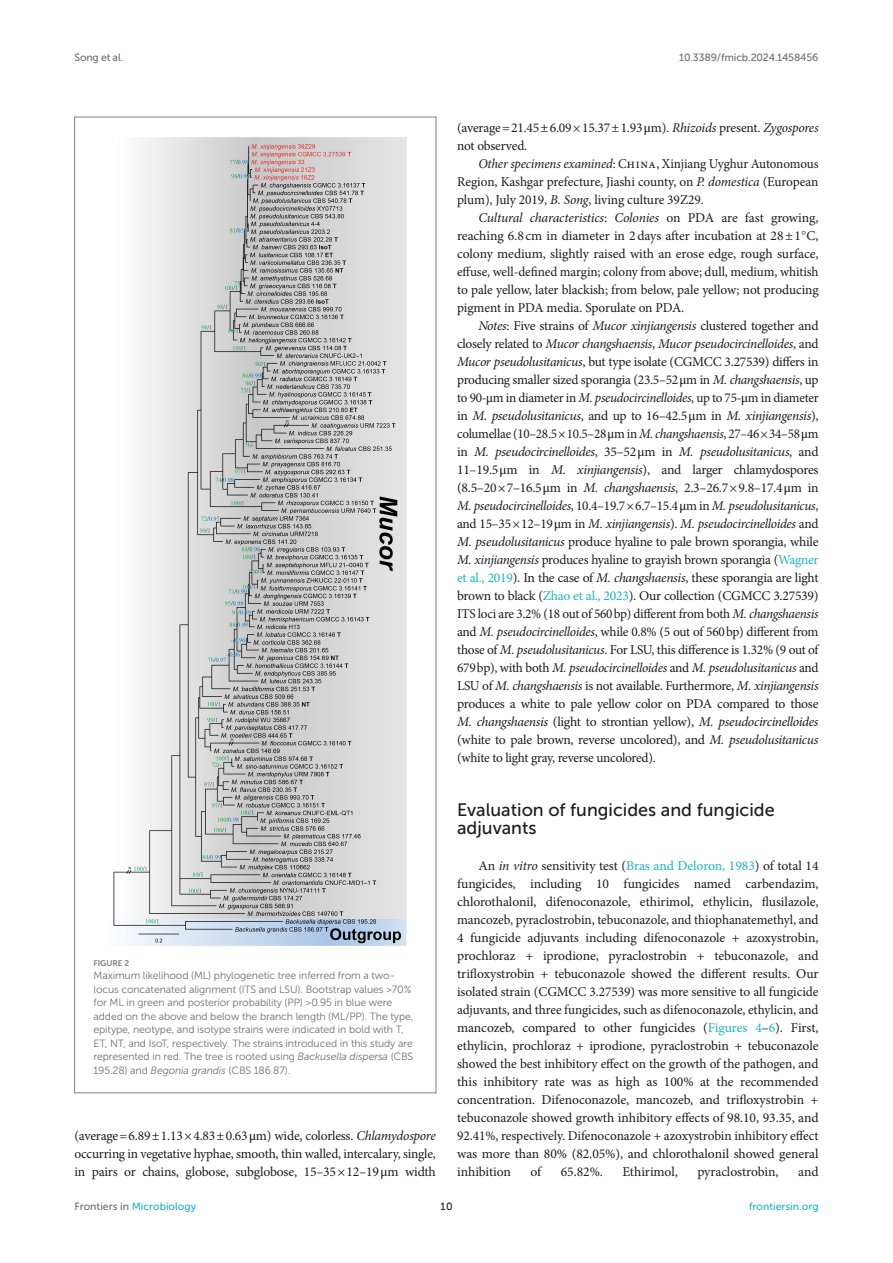
<style>
.page{position:relative;width:893px;height:1263px;background:#fff}
.page>*{position:absolute;margin:0;border:0;box-sizing:border-box;transform-origin:0 0}
.HEAD_2{font:18px/18px "Museo Sans 500";color:#1b1c1b}
.TEXT{font:13.5px/18px "Minion Pro";letter-spacing:-.015em;color:#1b1c1b;text-align:justify}
.TEXT_FLUSH{font:13.5px/18px "Minion Pro";letter-spacing:-.01em;color:#1b1c1b;text-align:justify}
.FIG_LEG{font:10.5px/13.5px "Museo Sans 300";letter-spacing:-.01em;color:#706f70}
.t1{font:10.5px "Museo Sans 500";color:#1db5c3}
.t2{font:10.5px "Museo Sans 500";letter-spacing:-.015em;color:#706f70}
.t3{font:10.5px "Museo Sans 500";color:#1b1c1b}
.FIG_HD{font:8.25px "Museo Sans 700";letter-spacing:-.01em;color:#7e7f7f}
.s1{font-style:italic}
.s2{font-family:"STIX General"}
.s3{font-family:"STIX"}
.s4{color:#1db5c3}
.s5{color:#706f70}
</style>
<div class="page">
<img style="left:113px;top:137px;width:294px;height:809px">
<p class="t2" style="left:74px;top:51px;width:50px">Song et al.</p>
<p class="t2" style="left:679px;top:51px;width:141px">10.3389/fmicb.2024.1458456</p>
<p class="FIG_HD" style="left:94px;top:958px;width:37px">FIGURE 2</p>
<p class="FIG_LEG" style="left:94px;top:969px;width:321px">Maximum likelihood (ML) phylogenetic tree inferred from a two&shy;locus concatenated alignment (ITS and LSU). Bootstrap values &gt;70% for ML in green and posterior probability (PP) &gt;0.95 in blue were added on the above and below the branch length (ML/PP). The type, epitype, neotype, and isotype strains were indicated in bold with T, ET, NT, and IsoT, respectively. The strains introduced in this study are represented in red. The tree is rooted using <span class="s1">Backusella dispersa</span> (CBS 195.28) and <span class="s1">Begonia grandis</span> (CBS 186.87).</p>
<p class="TEXT" style="left:74px;top:1127px;width:363px">(average=6.89±1.13×4.83±0.63<span class="s2">μ</span>m) wide, colorless. <span class="s1">Chlamydospore </span>occurring in vegetative hyphae, smooth, thin walled, intercalary, single, in pairs or chains, globose, subglobose, 15–35×12–19<span class="s2">μ</span>m width</p>
<p class="TEXT" style="left:457px;top:119px;width:363px">(average=21.45±6.09×15.37±1.93<span class="s2">μ</span>m). <span class="s1">Rhizoids</span> present. <span class="s1">Zygospores </span>not observed.</p>
<p class="TEXT" style="left:457px;top:155px;width:363px;text-indent:21px"><span class="s1">Other specimens examined</span>: China, Xinjiang Uyghur Autonomous Region, Kashgar prefecture, Jiashi county, on <span class="s1">P. domestica</span> (European plum), July 2019, <span class="s1">B. Song</span>, living culture 39Z29.</p>
<p class="TEXT" style="left:457px;top:209px;width:363px;text-indent:21px"><span class="s1">Cultural characteristics</span>: <span class="s1">Colonies</span> on PDA are fast growing, reaching 6.8cm in diameter in 2days after incubation at 28±1<span class="s3">°</span>C, colony medium, slightly raised with an erose edge, rough surface, effuse, well-defined margin; colony from above; dull, medium, whitish to pale yellow, later blackish; from below, pale yellow; not producing pigment in PDA media. Sporulate on PDA.</p>
<p class="TEXT" style="left:457px;top:317px;width:363px;text-indent:21px"><span class="s1">Notes</span>: Five strains of <span class="s1">Mucor xinjiangensis</span> clustered together and closely related to <span class="s1">Mucor changshaensis</span>, <span class="s1">Mucor pseudocircinelloides</span>, and <span class="s1">Mucor pseudolusitanicus</span>, but type isolate (CGMCC 3.27539) differs in producing smaller sized sporangia (23.5–52<span class="s2">μ</span>m in <span class="s1">M. changshaensis</span>, up to 90-<span class="s2">μ</span>m in diameter in <span class="s1">M. pseudocircinelloides</span>, up to 75-<span class="s2">μ</span>m in diameter in <span class="s1">M. pseudolusitanicus</span>, and up to 16–42.5<span class="s2">μ</span>m in <span class="s1">M. xinjiangensis</span>), columellae (10–28.5×10.5–28<span class="s2">μ</span>m in <span class="s1">M. changshaensis</span>, 27–46×34–58<span class="s2">μ</span>m in <span class="s1">M. pseudocircinelloides</span>, 35–52<span class="s2">μ</span>m in <span class="s1">M. pseudolusitanicus</span>, and 11–19.5<span class="s2">μ</span>m in <span class="s1">M. xinjiangensis</span>), and larger chlamydospores (8.5–20×7–16.5<span class="s2">μ</span>m in <span class="s1">M. changshaensis</span>, 2.3–26.7×9.8–17.4<span class="s2">μ</span>m in <span class="s1">M. pseudocircinelloides</span>, 10.4–19.7×6.7–15.4<span class="s2">μ</span>m in <span class="s1">M. pseudolusitanicus</span>, and 15–35×12–19<span class="s2">μ</span>m in <span class="s1">M. xinjiangensis</span>). <span class="s1">M. pseudocircinelloides</span> and <span class="s1">M. pseudolusitanicus</span> produce hyaline to pale brown sporangia, while <span class="s1">M. xinjiangensis</span> produces hyaline to grayish brown sporangia (<span class="s4">Wagner et al., 2019</span>). In the case of <span class="s1">M. changshaensis</span>, these sporangia are light brown to black (<span class="s4">Zhao et al., 2023</span>). Our collection (CGMCC 3.27539)<br>ITS loci are 3.2% (18 out of 560bp) different from both <span class="s1">M. changshaensis </span>and <span class="s1">M. pseudocircinelloides</span>, while 0.8% (5 out of 560bp) different from those of <span class="s1">M. pseudolusitanicus</span>. For LSU, this difference is 1.32% (9 out of 679bp), with both <span class="s1">M. pseudocircinelloides</span> and <span class="s1">M. pseudolusitanicus</span> and LSU of <span class="s1">M. changshaensis</span> is not available. Furthermore, <span class="s1">M. xinjiangensis </span>produces a white to pale yellow color on PDA compared to those <span class="s1">M. changshaensis</span> (light to strontian yellow), <span class="s1">M. pseudocircinelloides </span>(white to pale brown, reverse uncolored), and <span class="s1">M. pseudolusitanicus </span>(white to light gray, reverse uncolored).</p>
<p class="HEAD_2" style="left:457px;top:801px;width:319px">Evaluation of fungicides and fungicide adjuvants</p>
<p class="TEXT_FLUSH" style="left:457px;top:857px;width:363px;text-indent:21px">An <span class="s1">in vitro</span> sensitivity test (<span class="s4">Bras and Deloron, 1983</span>) of total 14 fungicides, including 10 fungicides named carbendazim, chlorothalonil, difenoconazole, ethirimol, ethylicin, flusilazole, mancozeb, pyraclostrobin, tebuconazole, and thiophanatemethyl, and 4 fungicide adjuvants including difenoconazole + azoxystrobin, prochloraz + iprodione, pyraclostrobin + tebuconazole, and trifloxystrobin + tebuconazole showed the different results. Our isolated strain (CGMCC 3.27539) was more sensitive to all fungicide adjuvants, and three fungicides, such as difenoconazole, ethylicin, and mancozeb, compared to other fungicides (<span class="s4">Figures 4</span>–<span class="s4">6</span>). First, ethylicin, prochloraz + iprodione, pyraclostrobin + tebuconazole showed the best inhibitory effect on the growth of the pathogen, and this inhibitory rate was as high as 100% at the recommended concentration. Difenoconazole, mancozeb, and trifloxystrobin + tebuconazole showed growth inhibitory effects of 98.10, 93.35, and 92.41%, respectively. Difenoconazole + azoxystrobin inhibitory effect was more than 80% (82.05%), and chlorothalonil showed general inhibition</p>
<p class="TEXT_FLUSH" style="left:530px;top:1163px;width:12px">of</p>
<p class="TEXT_FLUSH" style="left:561px;top:1163px;width:44px">65.82%.</p>
<p class="TEXT_FLUSH" style="left:623px;top:1163px;width:57px">Ethirimol,</p>
<p class="TEXT_FLUSH" style="left:697px;top:1163px;width:83px">pyraclostrobin,</p>
<p class="TEXT_FLUSH" style="left:798px;top:1163px;width:22px">and</p>
<p class="t1" style="left:74px;top:1200px;width:123px"><span class="s5">Frontiers in</span> Microbiology</p>
<p class="t3" style="left:440px;top:1200px;width:14px">10</p>
<p class="t1" style="left:749px;top:1200px;width:71px">frontiersin.org</p>
</div>
